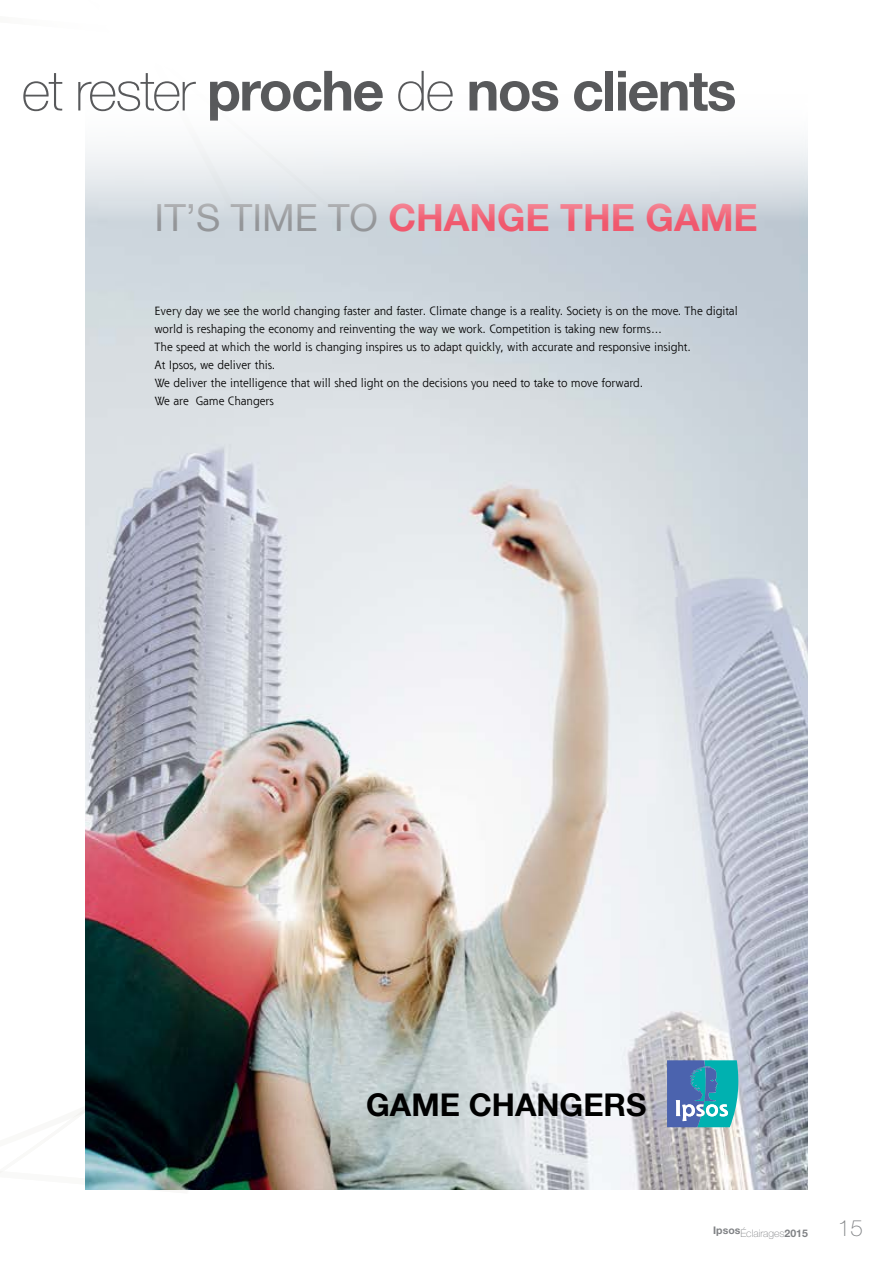
<style>
.page{position:relative;width:893px;height:1263px;background:#fff}
.page>*{position:absolute;margin:0;border:0;box-sizing:border-box;transform-origin:0 0}
.t1{font:700 55.5px "Helvetica Neue LTW1 G";letter-spacing:-.03em;color:#58595b}
.t2{font:700 37.5px "Helvetica Neue LT Com";color:#f0586d}
.t3{font:700 31.2px "Helvetica Neue LT Com";color:#000}
.t4{font:100 22.5px "Helvetica Neue LTW1 G";color:#808285}
.t5{font:11.55px/18px "Shannon";color:#000}
.t6{font:100 10.5px "Helvetica Neue LTW1 G";color:#808285}
.s1{font-weight:100}
.s2{font-weight:400;color:#939598}
.s3{font-weight:700}
</style>
<div class="page">
<img style="left:85px;top:140px;width:723px;height:1049px">
<svg style="left:667px;top:1060px;width:73px;height:67px;background:#4597b8"></svg>
<h1 class="t1" style="left:22px;top:56px;width:716px"><span class="s1">et rester</span> proche <span class="s1">de</span> nos clients</h1>
<h2 class="t2" style="left:155px;top:194px;width:605px"><span class="s2">IT’S TIME TO</span> CHANGE THE GAME</h2>
<p class="t5" style="left:155px;top:302px;width:585px">Every day we see the world changing faster and faster. Climate change is a reality. Society is on the move. The digital world is reshaping the economy and reinventing the way we work. Competition is taking new forms…<br>The speed at which the world is changing inspires us to adapt quickly, with accurate and responsive insight.<br>At Ipsos, we deliver this.<br>We deliver the intelligence that will shed light on the decisions you need to take to move forward.<br>We are Game Changers</p>
<h3 class="t3" style="left:366px;top:1085px;width:282px">GAME CHANGERS</h3>
<p class="t6" style="left:713px;top:1226px;width:96px"><sup>Ipsos</sup>éclairages<span class="s3">2015</span></p>
<h3 class="t4" style="left:838px;top:1215px;width:27px">15</h3>
</div>
